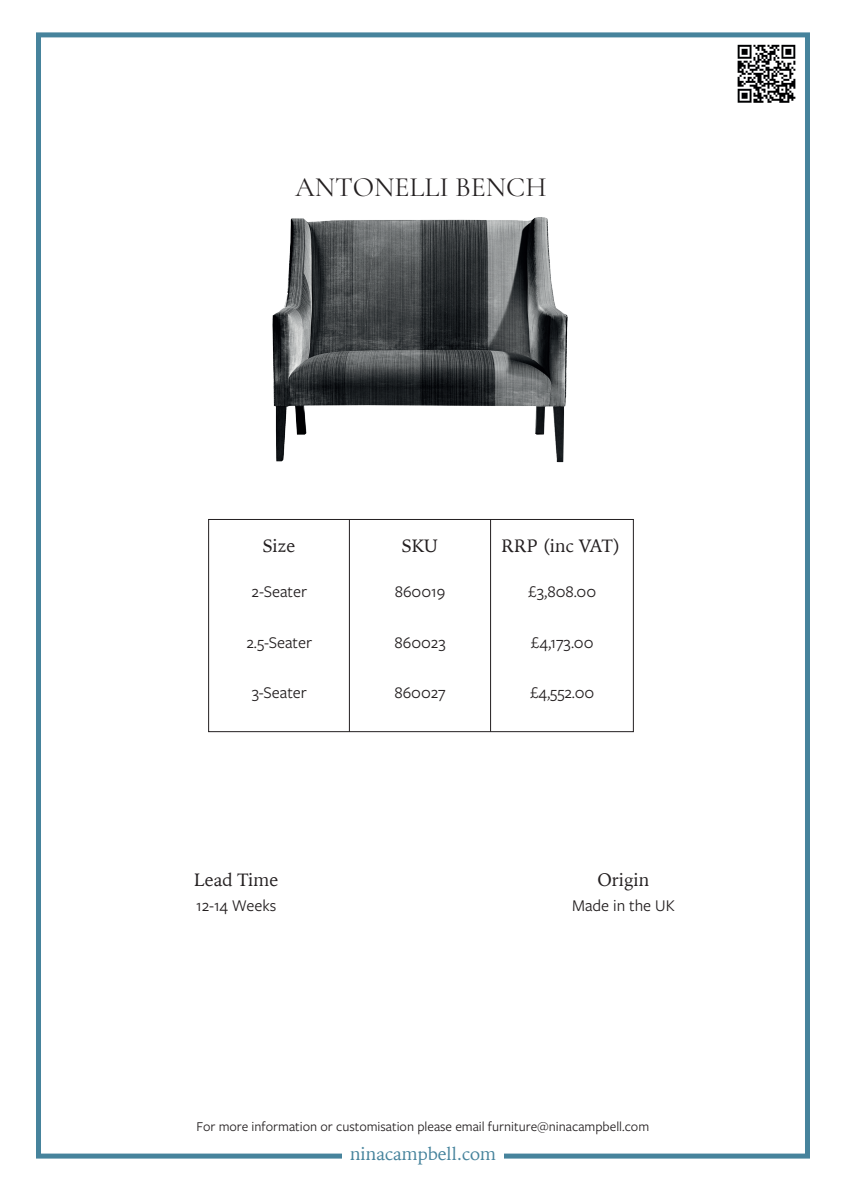
<style>
.page{position:relative;width:842px;height:1191px;background:#fff}
.page>*{position:absolute;margin:0;border:0;box-sizing:border-box;transform-origin:0 0}
.t1{font:28px "Cormorant Garamond";color:#231f20}
.t2{font:18px "Iowan Old Style";color:#231f20}
.t3{font:18px "Iowan Old Style";color:#46839c}
.t4{font:17px "Freight Sans Pro";color:#231f20}
.t5{font:14px "Freight Sans Pro";color:#231f20}
</style>
<div class="page">
<div style="left:36px;top:32px;width:774px;height:1126px;border:5px solid #46839c"></div>
<div style="left:342px;top:1144px;width:162px;height:27px;background:#fff"></div>
<div style="left:208px;top:519px;width:426px;height:213px;border:1px solid #231f20"></div>
<hr style="left:349px;top:519px;width:1px;height:213px;background:#231f20">
<hr style="left:490px;top:519px;width:1px;height:212px;background:#231f20">
<img style="left:737px;top:44px;width:59px;height:59px">
<img style="left:272px;top:217px;width:296px;height:246px">
<h1 class="t1" style="left:295px;top:170px;width:253px">ANTONELLI BENCH</h1>
<p class="t2" style="left:263px;top:529px;width:34px">Size</p>
<p class="t2" style="left:402px;top:529px;width:38px">SKU</p>
<p class="t2" style="left:501px;top:529px;width:121px">RRP (inc VAT)</p>
<p class="t4" style="left:252px;top:580px;width:57px">2-Seater</p>
<p class="t4" style="left:395px;top:580px;width:52px">860019</p>
<p class="t4" style="left:528px;top:580px;width:69px">£3,808.00</p>
<p class="t4" style="left:246px;top:631px;width:67px">2.5-Seater</p>
<p class="t4" style="left:394px;top:631px;width:53px">860023</p>
<p class="t4" style="left:531px;top:631px;width:64px">£4,173.00</p>
<p class="t4" style="left:252px;top:681px;width:57px">3-Seater</p>
<p class="t4" style="left:394px;top:681px;width:53px">860027</p>
<p class="t4" style="left:530px;top:681px;width:66px">£4,552.00</p>
<p class="t2" style="left:194px;top:863px;width:85px">Lead Time</p>
<p class="t2" style="left:597px;top:863px;width:53px">Origin</p>
<p class="t4" style="left:196px;top:894px;width:82px">12-14 Weeks</p>
<p class="t4" style="left:572px;top:894px;width:104px">Made in the UK</p>
<p class="t5" style="left:196px;top:1117px;width:454px">For more information or customisation please email furniture@ninacampbell.com</p>
<p class="t3" style="left:350px;top:1137px;width:147px">ninacampbell.com</p>
</div>
